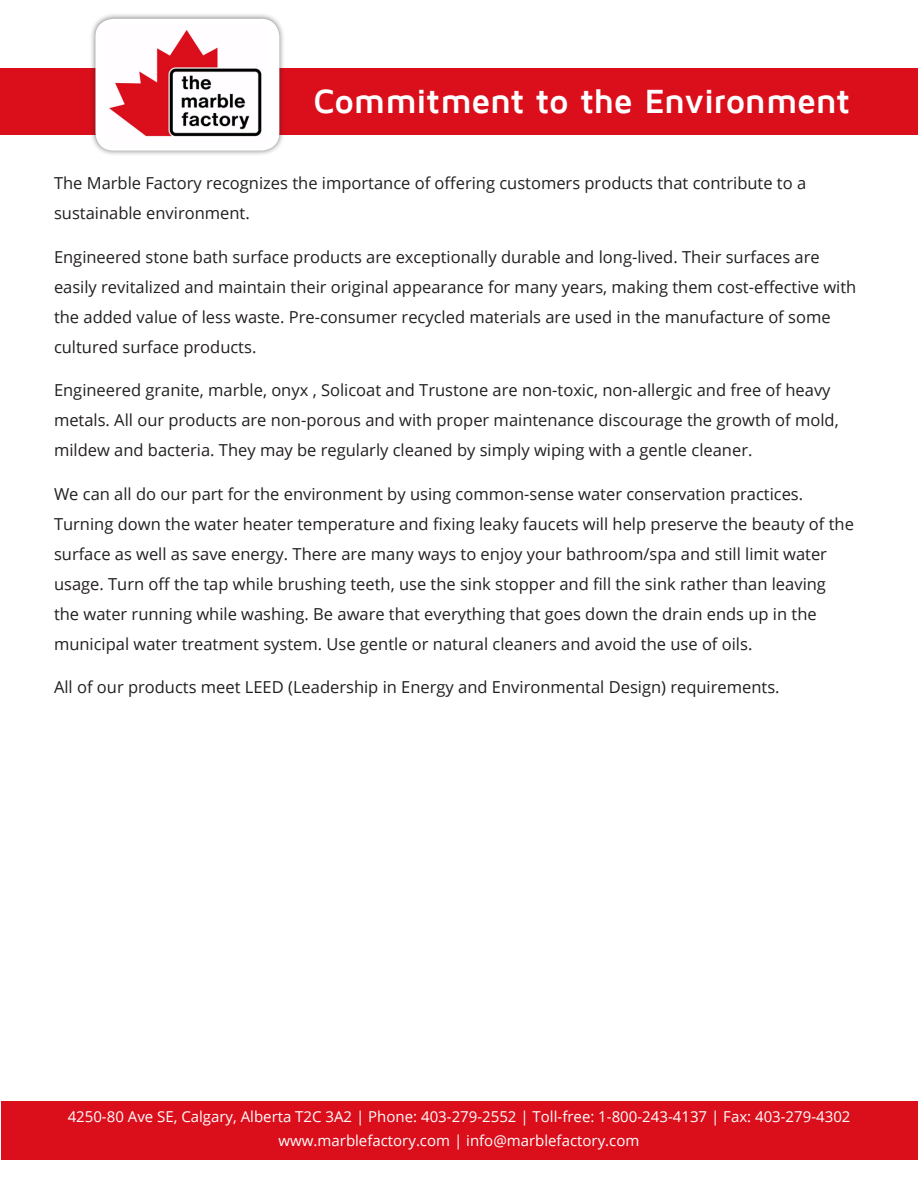
<style>
.page{position:relative;width:918px;height:1188px;background:#fff}
.page>*{position:absolute;margin:0;border:0;box-sizing:border-box;transform-origin:0 0}
.t1{font:700 34.5px "Maven Pro";letter-spacing:-.015em;color:#fff}
.t2{font:16.5px/30px "Open Sans";color:#231f20}
.t3{font:15px/24px "Open Sans";color:#fff;text-align:center}
</style>
<div class="page">
<div style="left:1px;top:68px;width:917px;height:66px;background:#db0f1b"></div>
<div style="left:89px;top:12px;width:196px;height:144px;background:#231f20;opacity:.6"></div>
<div style="left:95px;top:19px;width:184px;height:132px;background:#fff;border-radius:18px"></div>
<div style="left:2px;top:1101px;width:916px;height:59px;background:#db0f1b"></div>
<img style="left:109px;top:30px;width:153px;height:107px">
<p class="t1" style="left:313px;top:83px;width:538px">Commitment to the Environment</p>
<p class="t2" style="left:54px;top:168px;width:754px">The Marble Factory recognizes the importance of offering customers products that contribute to a sustainable environment.</p>
<p class="t2" style="left:54px;top:241px;width:804px">Engineered stone bath surface products are exceptionally durable and long-lived. Their surfaces are easily revitalized and maintain their original appearance for many years, making them cost-effective with the added value of less waste. Pre-consumer recycled materials are used in the manufacture of some cultured surface products.</p>
<p class="t2" style="left:54px;top:375px;width:786px">Engineered granite, marble, onyx , Solicoat and Trustone are non-toxic, non-allergic and free of heavy metals. All our products are non-porous and with proper maintenance discourage the growth of mold, mildew and bacteria. They may be regularly cleaned by simply wiping with a gentle cleaner.</p>
<p class="t2" style="left:54px;top:478px;width:802px">We can all do our part for the environment by using common-sense water conservation practices.<br>Turning down the water heater temperature and fixing leaky faucets will help preserve the beauty of the surface as well as save energy. There are many ways to enjoy your bathroom/spa and still limit water usage. Turn off the tap while brushing teeth, use the sink stopper and fill the sink rather than leaving the water running while washing. Be aware that everything that goes down the drain ends up in the municipal water treatment system. Use gentle or natural cleaners and avoid the use of oils.</p>
<p class="t2" style="left:54px;top:672px;width:727px">All of our products meet LEED (Leadership in Energy and Environmental Design) requirements.</p>
<p class="t3" style="left:68px;top:1105px;width:784px">4250-80 Ave SE, Calgary, Alberta T2C 3A2 | Phone: 403-279-2552 | Toll-free: 1-800-243-4137 | Fax: 403-279-4302 www.marblefactory.com | info@marblefactory.com</p>
</div>
